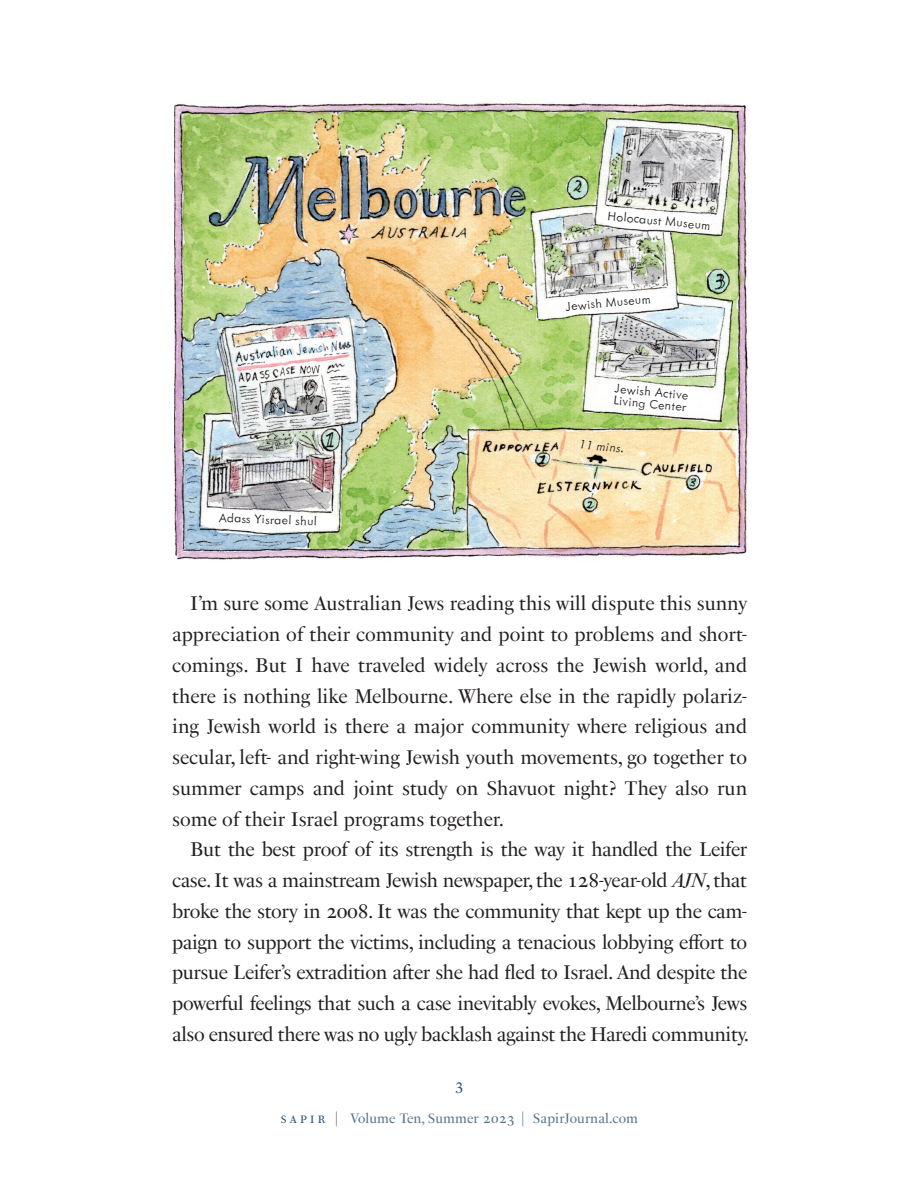
<style>
.page{position:relative;width:918px;height:1188px;background:#fff}
.page>*{position:absolute;margin:0;border:0;box-sizing:border-box;transform-origin:0 0}
.t1{font:19.5px/30.8px "PS Fournier Std";letter-spacing:-.01em;color:#231f20;text-align:justify}
.t2{font:300 15px "PS Fournier Std Petit";color:#1d5470}
.t3{font:300 13.95px/12px "Metallophile Sp 8";color:#231f20}
.t4{font:italic 300 13.95px "Metallophile Sp 8";color:#231f20}
.t5{font:13.5px "PS Fournier Std";letter-spacing:.01em;color:#51718b}
.s1{font-style:italic}
.s2{font-family:"PS Fournier Std Petit";font-size:10.5px;color:#1d5470}
.s3{font-family:"PS Fournier Std Petit";font-size:15px;color:#1d5470}
</style>
<div class="page">
<img style="left:174px;top:102px;width:575px;height:458px">
<p class="t3" style="left:608px;top:209px;width:105px;rotate:6deg">Holocaust Museum</p>
<p class="t3" style="left:565px;top:300px;width:88px;rotate:-5deg">Jewish Museum</p>
<p class="t3" style="left:219px;top:511px;width:100px;rotate:2deg">Adass Yisrael shul</p>
<p class="t3" style="left:615px;top:381px;width:76px;rotate:6deg">Jewish Active<br>Living Center</p>
<p class="t4" style="left:580px;top:436px;width:47px;rotate:6deg">11 mins.</p>
<p class="t1" style="left:172px;top:588px;width:577px;text-indent:18px">I’m sure some Australian Jews reading this will dispute this sunny appreciation of their community and point to problems and short&shy;comings. But I have traveled widely across the Jewish world, and there is nothing like Melbourne. Where else in the rapidly polariz&shy;ing Jewish world is there a major community where religious and secular, left- and right-wing Jewish youth movements, go together to summer camps and joint study on Shavuot night? They also run some of their Israel programs together.</p>
<p class="t1" style="left:172px;top:834px;width:579px;text-indent:18px">But the best proof of its strength is the way it handled the Leifer case. It was a mainstream Jewish newspaper, the 128-year-old <span class="s1">AJN</span>, that broke the story in 2008. It was the community that kept up the cam&shy;paign to support the victims, including a tenacious lobbying effort to pursue Leifer’s extradition after she had fled to Israel. And despite the powerful feelings that such a case inevitably evokes, Melbourne’s Jews also ensured there was no ugly backlash against the Haredi community.</p>
<p class="t2" style="left:455px;top:1076px;width:10px">3</p>
<p class="t5" style="left:281px;top:1111px;width:359px"><span class="s2">S A P I R</span> <span class="s3">|</span> Volume Ten, Summer 2023 <span class="s3">|</span> SapirJournal.com</p>
</div>
